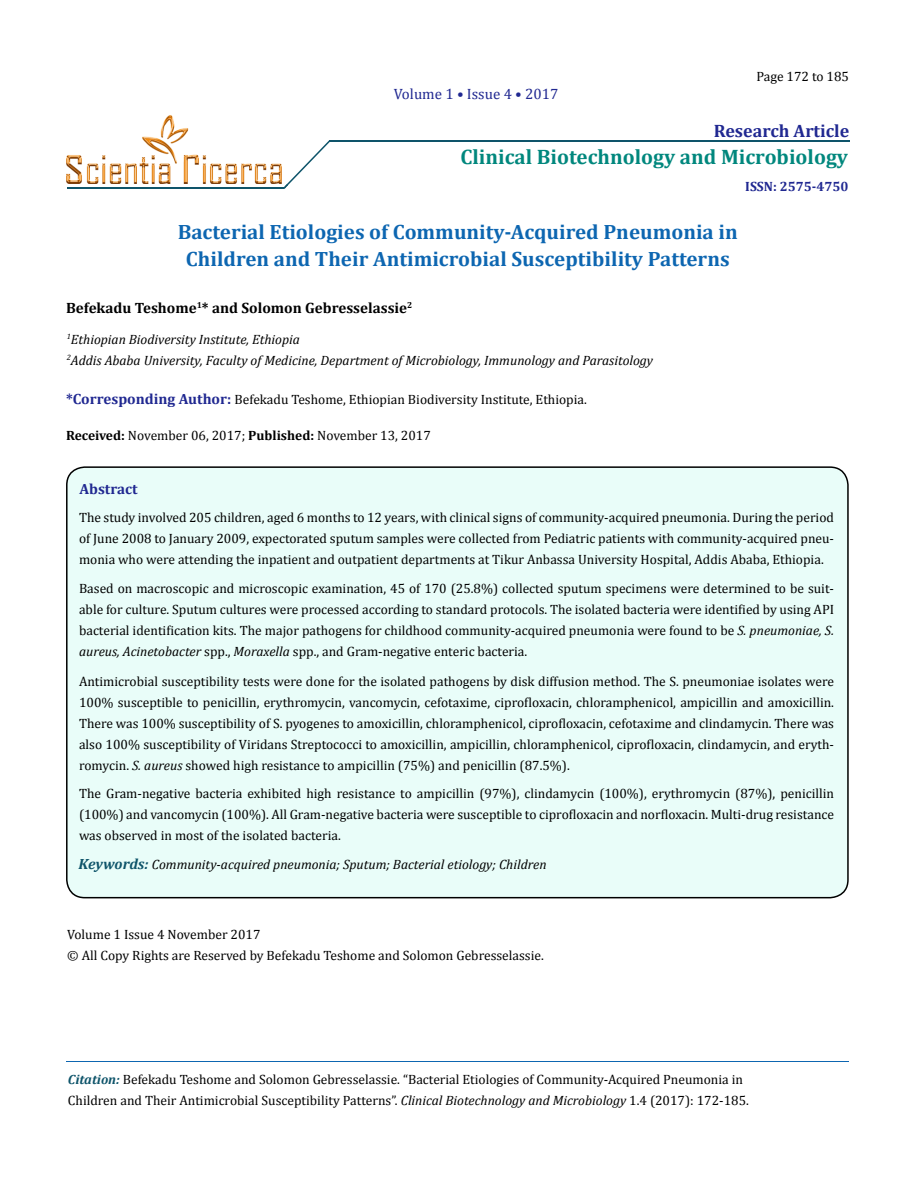
<style>
.page{position:relative;width:917px;height:1190px;background:#fff}
.page>*{position:absolute;margin:0;border:0;box-sizing:border-box;transform-origin:0 0}
.t1{font:700 21px "Cambria";color:#00877d}
.t2{font:700 20.85px/27px "Cambria";color:#0d66b1;text-align:center}
.t3{font:700 18px "Cambria";color:#202891}
.t4{font:700 15px "Cambria";color:#000}
.t5{font:15px "Cambria";color:#202891}
.t6{font:700 14.85px "Cambria";color:#202891}
.t7{font:13.5px/21px "Cambria";color:#000;text-align:justify}
.t8{font:italic 13.5px/21px "Cambria";color:#000}
.t9{font:700 13.5px "Cambria";color:#202891}
.s1{font-weight:700;font-size:14.85px;color:#202891}
.s2{font-weight:700}
.s3{font-style:italic}
.s4{font-weight:700;font-size:14.85px;color:#0e546a}
.s5{font-weight:700;font-style:italic;font-size:13.35px;color:#0e546a}
</style>
<div class="page">
<div style="left:67px;top:467px;width:781px;height:430px;background:#e9fdf9;border-radius:18px"></div>
<div style="left:66px;top:466px;width:782px;height:432px;border:2px solid #000;border-radius:18px"></div>
<hr style="left:329px;top:140px;width:520px;height:2px;background:#0e546a">
<hr style="left:67px;top:187px;width:218px;height:1px;background:#0e546a">
<hr style="left:67px;top:1061px;width:781px;height:1px;background:#0d66b1">
<img style="left:67px;top:115px;width:214px;height:68px">
<svg style="left:284px;top:140px;width:46px;height:49px"></svg>
<p class="t5" style="left:394px;top:85px;width:166px">Volume 1 • Issue 4 • 2017</p>
<p class="t7" style="left:756px;top:66px;width:94px">Page 172 to 185</p>
<h3 class="t3" style="left:713px;top:119px;width:137px">Research Article</h3>
<h1 class="t1" style="left:460px;top:144px;width:389px">Clinical Biotechnology and Microbiology</h1>
<p class="t9" style="left:745px;top:178px;width:104px">ISSN: 2575-4750</p>
<h2 class="t2" style="left:178px;top:218px;width:561px">Bacterial Etiologies of Community-Acquired Pneumonia in<br>Children and Their Antimicrobial Susceptibility Patterns</h2>
<p class="t4" style="left:66px;top:299px;width:348px">Befekadu Teshome<sup>1</sup>* and Solomon Gebresselassie<sup>2</sup></p>
<p class="t8" style="left:67px;top:328px;width:588px"><sup>1</sup>Ethiopian Biodiversity Institute, Ethiopia<br><sup>2</sup>Addis Ababa University, Faculty of Medicine, Department of Microbiology, Immunology and Parasitology</p>
<p class="t7" style="left:66px;top:389px;width:522px"><span class="s1">*Corresponding Author:</span> Befekadu Teshome, Ethiopian Biodiversity Institute, Ethiopia.</p>
<p class="t7" style="left:66px;top:425px;width:366px"><span class="s2">Received:</span> November 06, 2017; <span class="s2">Published:</span> November 13, 2017</p>
<p class="t6" style="left:80px;top:480px;width:60px">Abstract</p>
<p class="t7" style="left:79px;top:507px;width:756px">The study involved 205 children, aged 6 months to 12 years, with clinical signs of community-acquired pneumonia. During the period of June 2008 to January 2009, expectorated sputum samples were collected from Pediatric patients with community-acquired pneu&shy;monia who were attending the inpatient and outpatient departments at Tikur Anbassa University Hospital, Addis Ababa, Ethiopia.</p>
<p class="t7" style="left:79px;top:577px;width:756px">Based on macroscopic and microscopic examination, 45 of 170 (25.8%) collected sputum specimens were determined to be suit&shy;able for culture. Sputum cultures were processed according to standard protocols. The isolated bacteria were identified by using API bacterial identification kits. The major pathogens for childhood community-acquired pneumonia were found to be <span class="s3">S. pneumoniae, S. aureus, Acinetobacter</span> spp., <span class="s3">Moraxella</span> spp., and Gram-negative enteric bacteria.</p>
<p class="t7" style="left:79px;top:670px;width:756px">Antimicrobial susceptibility tests were done for the isolated pathogens by disk diffusion method. The S. pneumoniae isolates were 100% susceptible to penicillin, erythromycin, vancomycin, cefotaxime, ciprofloxacin, chloramphenicol, ampicillin and amoxicillin.<br>There was 100% susceptibility of S. pyogenes to amoxicillin, chloramphenicol, ciprofloxacin, cefotaxime and clindamycin. There was also 100% susceptibility of Viridans Streptococci to amoxicillin, ampicillin, chloramphenicol, ciprofloxacin, clindamycin, and eryth&shy;romycin. <span class="s3">S. aureus</span> showed high resistance to ampicillin (75%) and penicillin (87.5%).</p>
<p class="t7" style="left:79px;top:783px;width:756px">The Gram-negative bacteria exhibited high resistance to ampicillin (97%), clindamycin (100%), erythromycin (87%), penicillin (100%) and vancomycin (100%). All Gram-negative bacteria were susceptible to ciprofloxacin and norfloxacin. Multi-drug resistance was observed in most of the isolated bacteria.</p>
<p class="t8" style="left:79px;top:853px;width:469px"><span class="s4">Keywords:</span> Community-acquired pneumonia; Sputum; Bacterial etiology; Children</p>
<p class="t7" style="left:67px;top:923px;width:478px">Volume 1 Issue 4 November 2017<br>© All Copy Rights are Reserved by Befekadu Teshome and Solomon Gebresselassie.</p>
<p class="t7" style="left:68px;top:1068px;width:682px"><span class="s5">Citation:</span> Befekadu Teshome and Solomon Gebresselassie. “Bacterial Etiologies of Community-Acquired Pneumonia in<br>Children and Their Antimicrobial Susceptibility Patterns”. <span class="s3">Clinical Biotechnology and Microbiology</span> 1.4 (2017): 172-185.</p>
</div>
